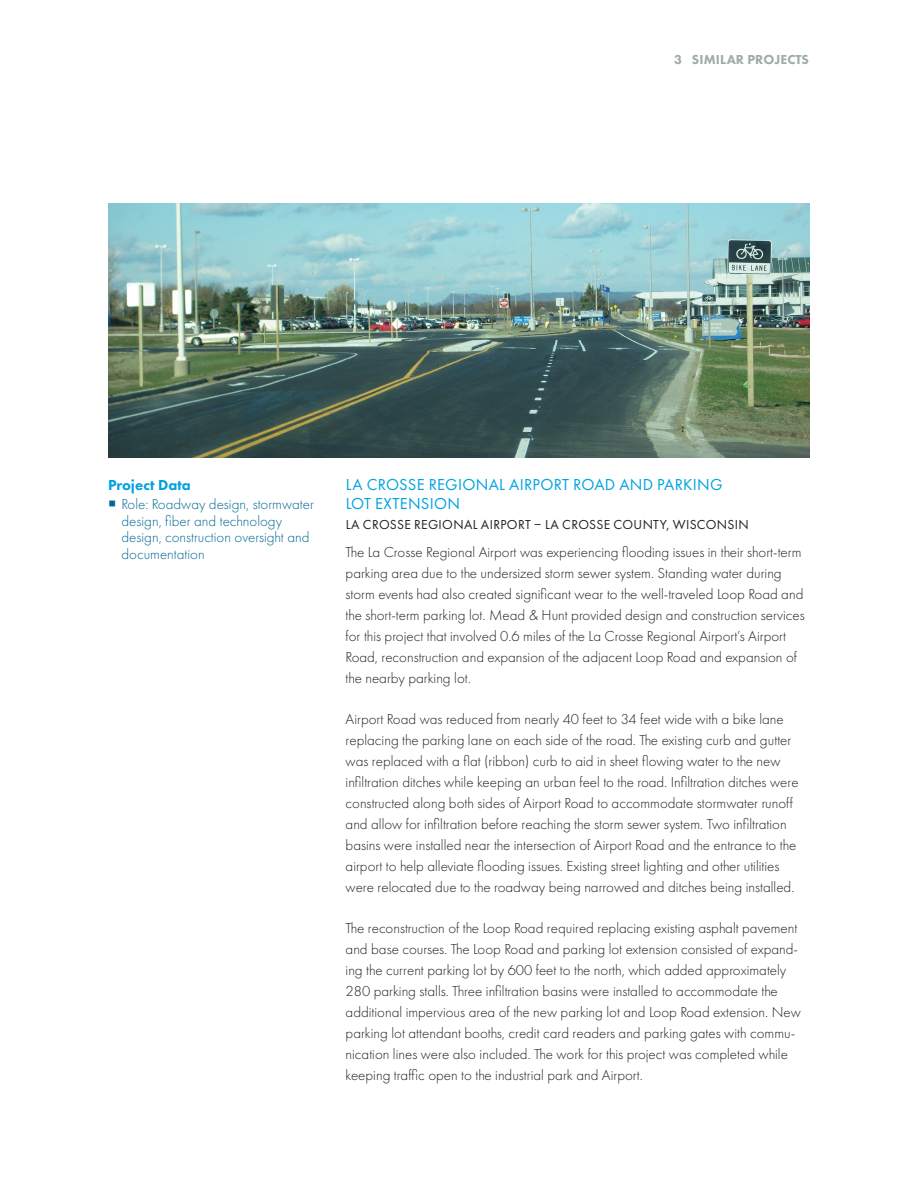
<style>
.page{position:relative;width:918px;height:1188px;background:#fff}
.page>*{position:absolute;margin:0;border:0;box-sizing:border-box;transform-origin:0 0}
.Subhead_1{font:16.5px/19.5px "Futura PT";letter-spacing:.015em;color:#00a2df}
.Body_text{font:300 15px/21px "Futura PT";color:#231f20}
.t1{font:300 15px/16.5px "Futura PT";color:#006991}
.Sidebar_Heading{font:800 15px "Futura PT";color:#00a2df}
.Subhead_1-2{font:13.5px "Futura PT";letter-spacing:.025em;color:#231f20}
.Section_Headline{font:800 13.5px "Futura PT";letter-spacing:.01em;color:#9eacaa}
</style>
<div class="page">
<img style="left:108px;top:203px;width:702px;height:254px">
<p class="Section_Headline" style="left:674px;top:52px;width:136px">3 SIMILAR PROJECTS</p>
<p class="Sidebar_Heading" style="left:108px;top:476px;width:84px">Project Data</p>
<p class="t1" style="left:122px;top:496px;width:194px">Role: Roadway design, stormwater design, fiber and technology design, construction oversight and documentation</p>
<p class="Subhead_1" style="left:346px;top:475px;width:378px">LA CROSSE REGIONAL AIRPORT ROAD AND PARKING<br>LOT EXTENSION</p>
<p class="Subhead_1-2" style="left:346px;top:516px;width:405px">LA CROSSE REGIONAL AIRPORT – LA CROSSE COUNTY, WISCONSIN</p>
<p class="Body_text" style="left:346px;top:541px;width:461px">The La Crosse Regional Airport was experiencing flooding issues in their short-term parking area due to the undersized storm sewer system. Standing water during storm events had also created significant wear to the well-traveled Loop Road and the short-term parking lot. Mead &amp; Hunt provided design and construction services for this project that involved 0.6 miles of the La Crosse Regional Airport’s Airport Road, reconstruction and expansion of the adjacent Loop Road and expansion of the nearby parking lot.</p>
<p class="Body_text" style="left:346px;top:709px;width:455px">Airport Road was reduced from nearly 40 feet to 34 feet wide with a bike lane replacing the parking lane on each side of the road. The existing curb and gutter was replaced with a flat (ribbon) curb to aid in sheet flowing water to the new infiltration ditches while keeping an urban feel to the road. Infiltration ditches were constructed along both sides of Airport Road to accommodate stormwater runoff and allow for infiltration before reaching the storm sewer system. Two infiltration basins were installed near the intersection of Airport Road and the entrance to the airport to help alleviate flooding issues. Existing street lighting and other utilities were relocated due to the roadway being narrowed and ditches being installed.</p>
<p class="Body_text" style="left:346px;top:918px;width:457px">The reconstruction of the Loop Road required replacing existing asphalt pavement and base courses. The Loop Road and parking lot extension consisted of expand&shy;ing the current parking lot by 600 feet to the north, which added approximately 280 parking stalls. Three infiltration basins were installed to accommodate the additional impervious area of the new parking lot and Loop Road extension. New parking lot attendant booths, credit card readers and parking gates with commu&shy;nication lines were also included. The work for this project was completed while keeping traffic open to the industrial park and Airport.</p>
</div>
